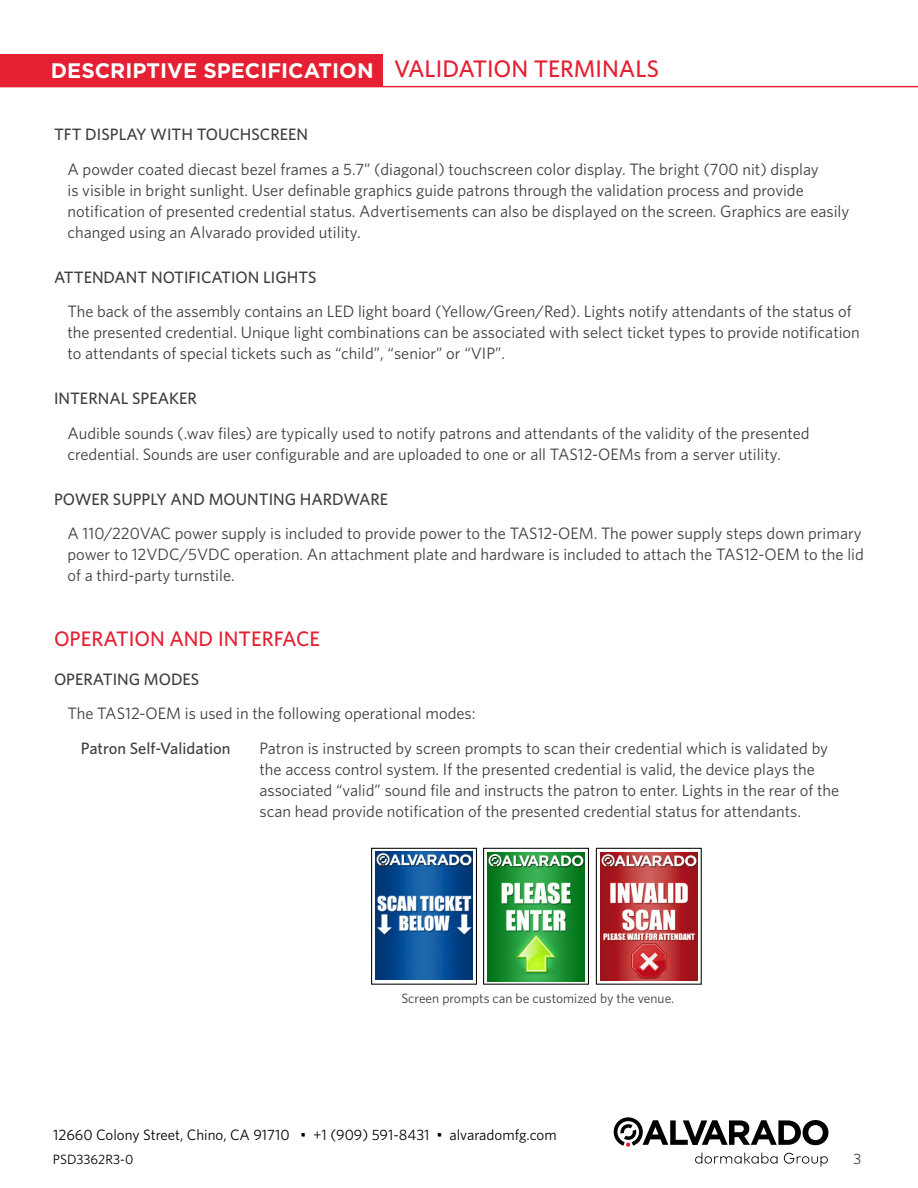
<style>
.page{position:relative;width:918px;height:1188px;background:#fff}
.page>*{position:absolute;margin:0;border:0;box-sizing:border-box;transform-origin:0 0}
.t1{font:700 21px "Gotham";color:#fff}
.t2{font:500 21px "Whitney";color:#e42032}
.t3{font:16.5px/21px "Whitney";color:#3e3d40}
.t4{font:500 16.5px "Whitney";color:#3e3d40}
.t5{font:15px "Whitney";color:#000}
.t6{font:15px "Whitney";color:#3e3d40}
.t7{font:13.5px "Whitney";color:#3e3d40}
.t8{font:13.5px "Whitney";color:#000}
.s1{font-family:"Whitney";font-weight:500;font-size:24px;color:#e42032}
</style>
<div class="page">
<img style="left:376px;top:851px;width:96px;height:129px">
<div style="left:371px;top:848px;width:106px;height:137px;border:1px solid #000"></div>
<img style="left:488px;top:852px;width:96px;height:129px">
<div style="left:483px;top:848px;width:106px;height:137px;border:1px solid #000"></div>
<img style="left:601px;top:852px;width:96px;height:129px">
<div style="left:596px;top:848px;width:106px;height:137px;border:1px solid #000"></div>
<div style="left:0;top:54px;width:383px;height:32px;background:#e42032"></div>
<svg style="left:613px;top:1117px;width:215px;height:30px"></svg>
<svg style="left:695px;top:1153px;width:82px;height:11px"></svg>
<svg style="left:784px;top:1153px;width:44px;height:14px"></svg>
<hr style="left:0;top:86px;width:918px;height:1px;background:#e42032">
<p class="t1" style="left:51px;top:57px;width:610px">DESCRIPTIVE SPECIFICATION <span class="s1">VALIDATION TERMINALS</span></p>
<p class="t4" style="left:54px;top:123px;width:256px">TFT DISPLAY WITH TOUCHSCREEN</p>
<p class="t3" style="left:67px;top:158px;width:783px">A powder coated diecast bezel frames a 5.7” (diagonal) touchscreen color display. The bright (700 nit) display<br>is visible in bright sunlight. User definable graphics guide patrons through the validation process and provide notification of presented credential status. Advertisements can also be displayed on the screen. Graphics are easily changed using an Alvarado provided utility.</p>
<p class="t4" style="left:54px;top:266px;width:264px">ATTENDANT NOTIFICATION LIGHTS</p>
<p class="t3" style="left:67px;top:300px;width:794px">The back of the assembly contains an LED light board (Yellow/Green/Red). Lights notify attendants of the status of the presented credential. Unique light combinations can be associated with select ticket types to provide notification to attendants of special tickets such as “child”, “senior” or “VIP”.</p>
<p class="t4" style="left:54px;top:387px;width:144px">INTERNAL SPEAKER</p>
<p class="t3" style="left:67px;top:422px;width:744px">Audible sounds (.wav files) are typically used to notify patrons and attendants of the validity of the presented credential. Sounds are user configurable and are uploaded to one or all TAS12-OEMs from a server utility.</p>
<p class="t4" style="left:54px;top:488px;width:336px">POWER SUPPLY AND MOUNTING HARDWARE</p>
<p class="t3" style="left:67px;top:522px;width:798px">A 110/220VAC power supply is included to provide power to the TAS12-OEM. The power supply steps down primary power to 12VDC/5VDC operation. An attachment plate and hardware is included to attach the TAS12-OEM to the lid of a third-party turnstile.</p>
<p class="t2" style="left:54px;top:625px;width:268px">OPERATION AND INTERFACE</p>
<p class="t4" style="left:54px;top:668px;width:147px">OPERATING MODES</p>
<p class="t3" style="left:67px;top:702px;width:410px">The TAS12-OEM is used in the following operational modes:</p>
<p class="t4" style="left:81px;top:737px;width:151px">Patron Self-Validation</p>
<p class="t3" style="left:260px;top:737px;width:581px">Patron is instructed by screen prompts to scan their credential which is validated by the access control system. If the presented credential is valid, the device plays the associated “valid” sound file and instructs the patron to enter. Lights in the rear of the scan head provide notification of the presented credential status for attendants.</p>
<p class="t7" style="left:401px;top:989px;width:274px">Screen prompts can be customized by the venue.</p>
<p class="t5" style="left:53px;top:1125px;width:505px">12660 Colony Street, Chino, CA 91710 • +1 (909) 591-8431 • alvaradomfg.com</p>
<p class="t8" style="left:53px;top:1150px;width:82px">PSD3362R3-0</p>
<p class="t6" style="left:854px;top:1148px;width:9px">3</p>
</div>
